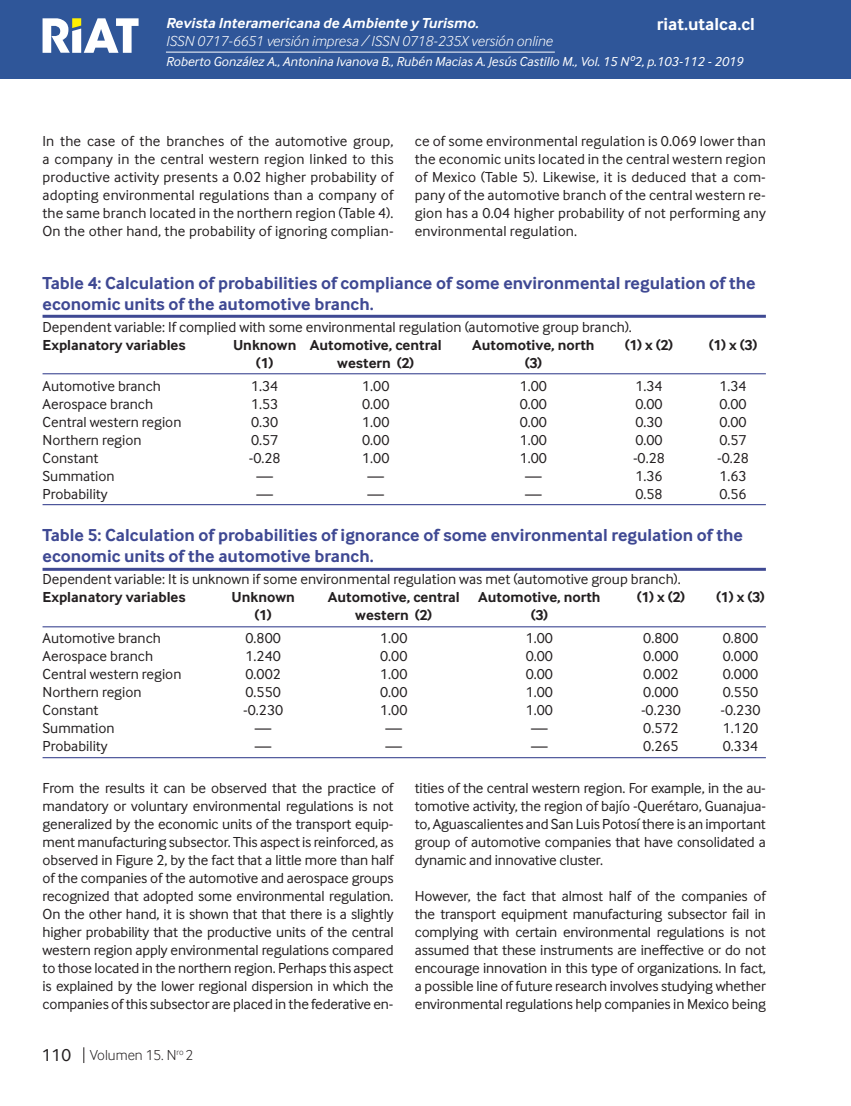
<style>
.page{position:relative;width:851px;height:1106px;background:#fff}
.page>*{position:absolute;margin:0;border:0;box-sizing:border-box;transform-origin:0 0}
.t1{font:700 18px/21px "Inter Face";color:#3f4993}
.t2{font:700 18px "Inter Face";color:#fff}
.t3{font:15px/18px "Inter Face";color:#231f20;text-align:justify}
.t4{font:700 15px "Inter Face";color:#231f20}
.t5{font:italic 300 15px "Inter Face";color:#fff}
.t6{font:italic 700 15px "Inter Face";color:#fff}
.t7{font:300 15px "Inter Face";color:#231f20}
.t8{font:italic 13.5px "Inter Face";color:#fff}
.s1{font-weight:400;font-size:18px}
</style>
<div class="page">
<div style="left:0;top:0;width:850px;height:79px;background:#2f5699"></div>
<hr style="left:850px;top:0;width:1px;height:79px;background:#2f5699">
<hr style="left:166px;top:52px;width:388px;height:1px;background:#fff">
<svg style="left:43px;top:18px;width:95px;height:35px"></svg>
<svg style="left:83px;top:1047px;width:1px;height:16px"></svg>
<hr style="left:43px;top:504px;width:722px;height:1px;background:#3f4993">
<hr style="left:43px;top:373px;width:722px;height:1px;background:#3f4993">
<hr style="left:43px;top:315px;width:722px;height:3px;background:#3f4993">
<hr style="left:43px;top:757px;width:722px;height:1px;background:#3f4993">
<hr style="left:43px;top:626px;width:722px;height:1px;background:#3f4993">
<hr style="left:43px;top:568px;width:722px;height:3px;background:#3f4993">
<p class="t6" style="left:166px;top:15px;width:314px">Revista Interamericana de Ambiente y Turismo.</p>
<p class="t5" style="left:166px;top:33px;width:388px">ISSN 0717-6651 versión impresa / ISSN 0718-235X versión online</p>
<p class="t2" style="left:656px;top:14px;width:99px">riat.utalca.cl</p>
<p class="t8" style="left:166px;top:54px;width:578px">Roberto González A., Antonina Ivanova B., Rubén Macias A. Jesús Castillo M., Vol. 15 Nº2, p.103-112 - 2019</p>
<p class="t3" style="left:43px;top:132px;width:352px">In the case of the branches of the automotive group, a company in the central western region linked to this productive activity presents a 0.02 higher probability of adopting environmental regulations than a company of the same branch located in the northern region (Table 4).<br>On the other hand, the probability of ignoring complian-</p>
<p class="t3" style="left:415px;top:132px;width:352px">ce of some environmental regulation is 0.069 lower than the economic units located in the central western region of Mexico (Table 5). Likewise, it is deduced that a com&shy;pany of the automotive branch of the central western re&shy;gion has a 0.04 higher probability of not performing any environmental regulation.</p>
<p class="t1" style="left:43px;top:272px;width:714px">Table 4: Calculation of probabilities of compliance of some environmental regulation of the economic units of the automotive branch.</p>
<p class="t3" style="left:43px;top:318px;width:590px">Dependent variable: If complied with some environmental regulation (automotive group branch).</p>
<p class="t4" style="left:43px;top:336px;width:145px">Explanatory variables</p>
<p class="t4" style="left:233px;top:336px;width:210px">Unknown Automotive, central</p>
<p class="t4" style="left:472px;top:336px;width:124px">Automotive, north</p>
<p class="t4" style="left:624px;top:336px;width:50px">(1) x (2)</p>
<p class="t4" style="left:708px;top:336px;width:50px">(1) x (3)</p>
<p class="t4" style="left:256px;top:354px;width:19px">(1)</p>
<p class="t4" style="left:337px;top:354px;width:79px">western (2)</p>
<p class="t4" style="left:524px;top:354px;width:19px">(3)</p>
<p class="t3" style="left:43px;top:376px;width:120px">Automotive branch</p>
<p class="t3" style="left:251px;top:376px;width:29px">1.34</p>
<p class="t3" style="left:362px;top:376px;width:29px">1.00</p>
<p class="t3" style="left:519px;top:376px;width:29px">1.00</p>
<p class="t3" style="left:635px;top:376px;width:29px">1.34</p>
<p class="t3" style="left:719px;top:376px;width:29px">1.34</p>
<p class="t3" style="left:43px;top:394px;width:112px">Aerospace branch</p>
<p class="t3" style="left:251px;top:394px;width:29px">1.53</p>
<p class="t3" style="left:362px;top:394px;width:29px">0.00</p>
<p class="t3" style="left:519px;top:394px;width:29px">0.00</p>
<p class="t3" style="left:635px;top:394px;width:29px">0.00</p>
<p class="t3" style="left:719px;top:394px;width:29px">0.00</p>
<p class="t3" style="left:43px;top:412px;width:140px">Central western region</p>
<p class="t3" style="left:251px;top:412px;width:29px">0.30</p>
<p class="t3" style="left:362px;top:412px;width:29px">1.00</p>
<p class="t3" style="left:519px;top:412px;width:29px">0.00</p>
<p class="t3" style="left:635px;top:412px;width:29px">0.30</p>
<p class="t3" style="left:719px;top:412px;width:29px">0.00</p>
<p class="t3" style="left:43px;top:430px;width:100px">Northern region</p>
<p class="t3" style="left:251px;top:430px;width:29px">0.57</p>
<p class="t3" style="left:362px;top:430px;width:29px">0.00</p>
<p class="t3" style="left:519px;top:430px;width:29px">1.00</p>
<p class="t3" style="left:635px;top:430px;width:29px">0.00</p>
<p class="t3" style="left:719px;top:430px;width:29px">0.57</p>
<p class="t3" style="left:43px;top:448px;width:57px">Constant</p>
<p class="t3" style="left:249px;top:448px;width:33px">-0.28</p>
<p class="t3" style="left:362px;top:448px;width:29px">1.00</p>
<p class="t3" style="left:519px;top:448px;width:29px">1.00</p>
<p class="t3" style="left:633px;top:448px;width:33px">-0.28</p>
<p class="t3" style="left:717px;top:448px;width:33px">-0.28</p>
<p class="t3" style="left:43px;top:466px;width:74px">Summation</p>
<p class="t3" style="left:256px;top:466px;width:18px">—</p>
<p class="t3" style="left:367px;top:466px;width:18px">—</p>
<p class="t3" style="left:525px;top:466px;width:18px">—</p>
<p class="t3" style="left:635px;top:466px;width:29px">1.36</p>
<p class="t3" style="left:719px;top:466px;width:29px">1.63</p>
<p class="t3" style="left:43px;top:484px;width:67px">Probability</p>
<p class="t3" style="left:256px;top:484px;width:18px">—</p>
<p class="t3" style="left:367px;top:484px;width:18px">—</p>
<p class="t3" style="left:525px;top:484px;width:18px">—</p>
<p class="t3" style="left:635px;top:484px;width:29px">0.58</p>
<p class="t3" style="left:719px;top:484px;width:29px">0.56</p>
<p class="t1" style="left:43px;top:524px;width:701px">Table 5: Calculation of probabilities of ignorance of some environmental regulation of the economic units of the automotive branch.</p>
<p class="t3" style="left:43px;top:570px;width:639px">Dependent variable: It is unknown if some environmental regulation was met (automotive group branch).</p>
<p class="t4" style="left:43px;top:588px;width:145px">Explanatory variables</p>
<p class="t4" style="left:231px;top:588px;width:65px">Unknown</p>
<p class="t4" style="left:328px;top:588px;width:274px">Automotive, central Automotive, north</p>
<p class="t4" style="left:636px;top:588px;width:50px">(1) x (2)</p>
<p class="t4" style="left:716px;top:588px;width:50px">(1) x (3)</p>
<p class="t4" style="left:254px;top:606px;width:19px">(1)</p>
<p class="t4" style="left:355px;top:606px;width:79px">western (2)</p>
<p class="t4" style="left:530px;top:606px;width:19px">(3)</p>
<p class="t3" style="left:43px;top:628px;width:120px">Automotive branch</p>
<p class="t3" style="left:245px;top:628px;width:37px">0.800</p>
<p class="t3" style="left:380px;top:628px;width:29px">1.00</p>
<p class="t3" style="left:525px;top:628px;width:29px">1.00</p>
<p class="t3" style="left:643px;top:628px;width:37px">0.800</p>
<p class="t3" style="left:722px;top:628px;width:37px">0.800</p>
<p class="t3" style="left:43px;top:646px;width:112px">Aerospace branch</p>
<p class="t3" style="left:245px;top:646px;width:37px">1.240</p>
<p class="t3" style="left:380px;top:646px;width:29px">0.00</p>
<p class="t3" style="left:525px;top:646px;width:29px">0.00</p>
<p class="t3" style="left:643px;top:646px;width:37px">0.000</p>
<p class="t3" style="left:722px;top:646px;width:37px">0.000</p>
<p class="t3" style="left:43px;top:664px;width:140px">Central western region</p>
<p class="t3" style="left:245px;top:664px;width:37px">0.002</p>
<p class="t3" style="left:380px;top:664px;width:29px">1.00</p>
<p class="t3" style="left:525px;top:664px;width:29px">0.00</p>
<p class="t3" style="left:643px;top:664px;width:37px">0.002</p>
<p class="t3" style="left:722px;top:664px;width:37px">0.000</p>
<p class="t3" style="left:43px;top:682px;width:100px">Northern region</p>
<p class="t3" style="left:245px;top:682px;width:37px">0.550</p>
<p class="t3" style="left:380px;top:682px;width:29px">0.00</p>
<p class="t3" style="left:525px;top:682px;width:29px">1.00</p>
<p class="t3" style="left:643px;top:682px;width:37px">0.000</p>
<p class="t3" style="left:722px;top:682px;width:37px">0.550</p>
<p class="t3" style="left:43px;top:700px;width:57px">Constant</p>
<p class="t3" style="left:243px;top:700px;width:41px">-0.230</p>
<p class="t3" style="left:380px;top:700px;width:29px">1.00</p>
<p class="t3" style="left:525px;top:700px;width:29px">1.00</p>
<p class="t3" style="left:641px;top:700px;width:41px">-0.230</p>
<p class="t3" style="left:720px;top:700px;width:41px">-0.230</p>
<p class="t3" style="left:43px;top:718px;width:74px">Summation</p>
<p class="t3" style="left:255px;top:718px;width:18px">—</p>
<p class="t3" style="left:385px;top:718px;width:18px">—</p>
<p class="t3" style="left:531px;top:718px;width:18px">—</p>
<p class="t3" style="left:643px;top:718px;width:37px">0.572</p>
<p class="t3" style="left:722px;top:718px;width:37px">1.120</p>
<p class="t3" style="left:43px;top:736px;width:67px">Probability</p>
<p class="t3" style="left:255px;top:736px;width:18px">—</p>
<p class="t3" style="left:385px;top:736px;width:18px">—</p>
<p class="t3" style="left:531px;top:736px;width:18px">—</p>
<p class="t3" style="left:643px;top:736px;width:37px">0.265</p>
<p class="t3" style="left:722px;top:736px;width:37px">0.334</p>
<p class="t3" style="left:43px;top:778px;width:352px">From the results it can be observed that the practice of mandatory or voluntary environmental regulations is not generalized by the economic units of the transport equip&shy;ment manufacturing subsector. This aspect is reinforced, as observed in Figure 2, by the fact that a little more than half of the companies of the automotive and aerospace groups recognized that adopted some environmental regulation.<br>On the other hand, it is shown that that there is a slightly higher probability that the productive units of the central western region apply environmental regulations compared to those located in the northern region. Perhaps this aspect is explained by the lower regional dispersion in which the companies of this subsector are placed in the federative en-</p>
<p class="t3" style="left:415px;top:778px;width:352px">tities of the central western region. For example, in the au&shy;tomotive activity, the region of bajío -Querétaro, Guanajua&shy;to, Aguascalientes and San Luis Potosí there is an important group of automotive companies that have consolidated a dynamic and innovative cluster.</p>
<p class="t3" style="left:415px;top:886px;width:352px">However, the fact that almost half of the companies of the transport equipment manufacturing subsector fail in complying with certain environmental regulations is not assumed that these instruments are ineffective or do not encourage innovation in this type of organizations. In fact, a possible line of future research involves studying whether environmental regulations help companies in Mexico being</p>
<p class="t7" style="left:42px;top:1046px;width:153px"><span class="s1">110</span> Volumen 15. N<sup>ro</sup> 2</p>
</div>
